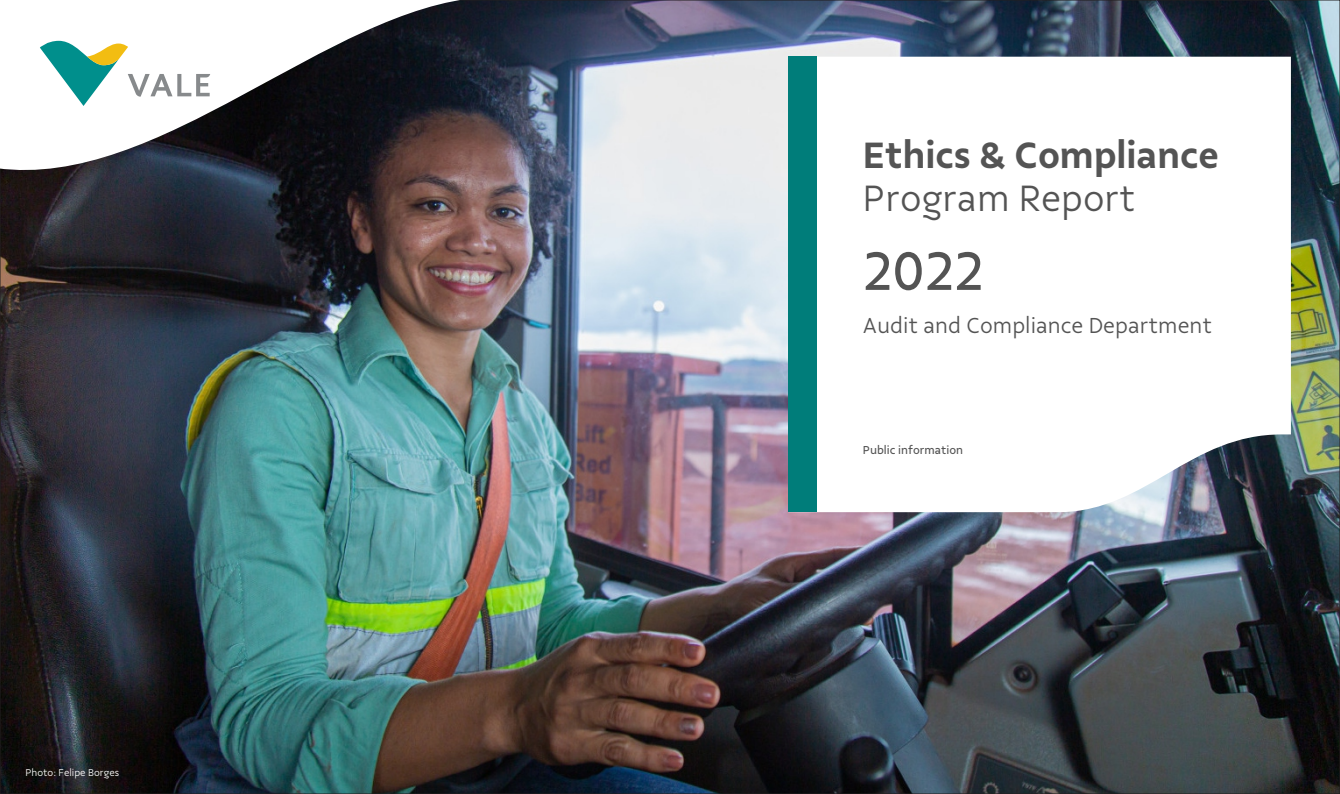
<style>
.page{position:relative;width:1340px;height:794px;background:#fff}
.page>*{position:absolute;margin:0;border:0;box-sizing:border-box;transform-origin:0 0}
.t1{font:57.75px "Vale Sans";color:#545454}
.t2{font:600 39.02px "Vale Sans";color:#545454}
.t3{font:300 39.02px "Vale Sans";color:#545454}
.t4{font:300 23.1px "Vale Sans";color:#545454}
.t5{font:12.25px "Vale Sans";color:#545454}
.t6{font:300 10.5px "Vale Sans";color:#fff}
</style>
<div class="page">
<img style="left:2px;top:2px;width:1335px;height:790px">
<svg style="left:0;top:0;width:482px;height:190px"></svg>
<svg style="left:40px;top:41px;width:170px;height:65px"></svg>
<svg style="left:816px;top:57px;width:474px;height:455px"></svg>
<div style="left:788px;top:57px;width:28px;height:455px;background:#007d7a"></div>
<p class="t6" style="left:25px;top:767px;width:95px">Photo: Felipe Borges</p>
<h2 class="t2" style="left:862px;top:134px;width:357px">Ethics &amp; Compliance</h2>
<h2 class="t3" style="left:862px;top:177px;width:274px">Program Report</h2>
<h1 class="t1" style="left:862px;top:239px;width:122px">2022</h1>
<p class="t4" style="left:862px;top:313px;width:351px">Audit and Compliance Department</p>
<p class="t5" style="left:862px;top:443px;width:102px">Public information</p>
</div>
